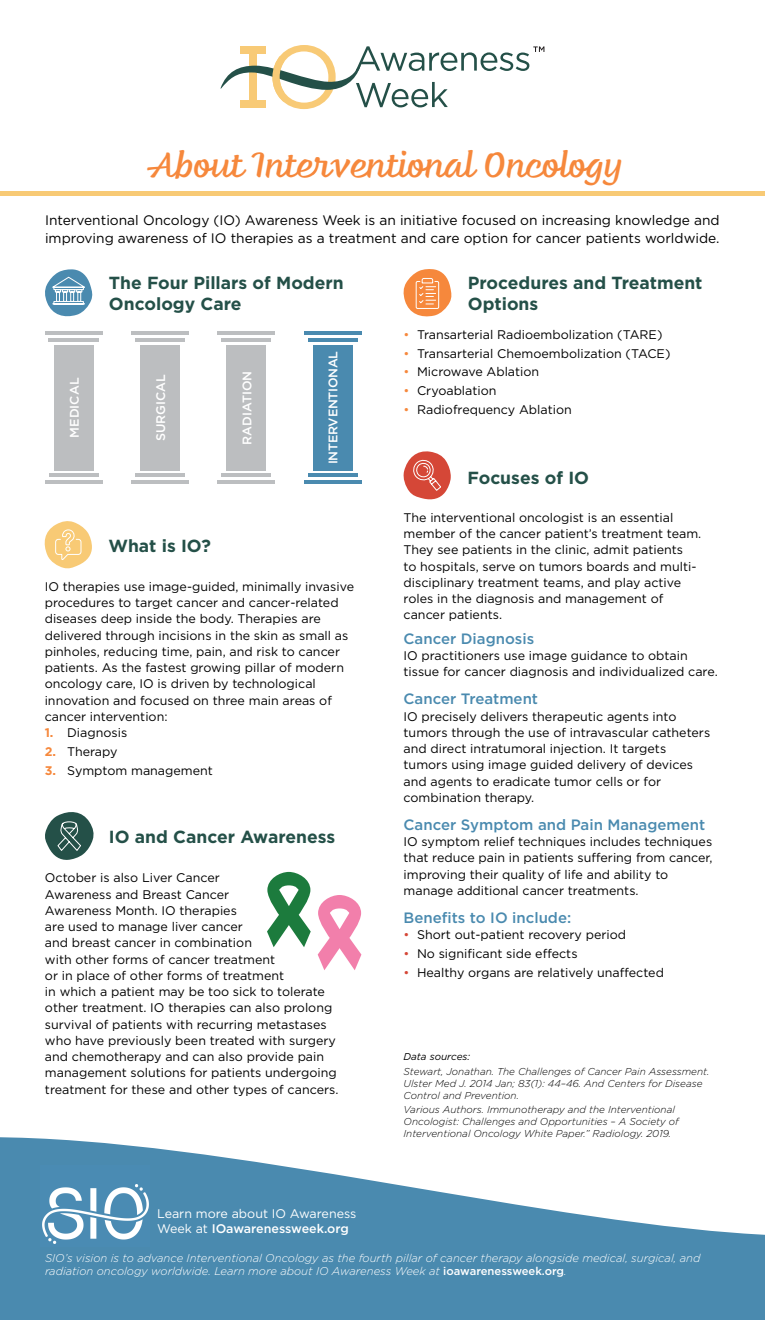
<style>
.page{position:relative;width:765px;height:1320px;background:#fff}
.page>*{position:absolute;margin:0;border:0;box-sizing:border-box;transform-origin:0 0}
.t1{font:35px "Feltro";color:#f6883c}
.t2{font:700 17.5px/21px "Gotham";color:#245048}
.t3{font:500 15px "Gotham";color:#4a8aaf}
.t4{font:13.75px/18.8px "Gotham";color:#000}
.t5{font:12.5px/16.2px "Gotham";color:#000}
.t6{font:12.5px/15px "Gotham";color:#fff}
.t7{font:500 12.5px "Gotham";color:#fff}
.t8{font:500 12.5px "Gotham";letter-spacing:-.02em;color:#fff}
.t9{font:italic 300 11.25px/13.8px "Gotham";color:#fff}
.t10{font:italic 300 10px/12px "Gotham";color:#000}
.t11{font:italic 10px "Gotham";color:#000}
.s1{font-weight:700;color:#f6883c}
.s2{font-weight:500}
.s3{color:#f6883c}
.s4{color:#d54737}
.s5{font-weight:500;font-style:normal}
</style>
<div class="page">
<svg style="left:0;top:1137px;width:765px;height:183px;fill:#4a8aaf"></svg>
<svg style="left:221px;top:45px;width:323px;height:64px"></svg>
<div style="left:0;top:191px;width:765px;height:5px;background:#f8ca75"></div>
<svg style="left:45px;top:269px;width:48px;height:48px"></svg>
<svg style="left:44px;top:521px;width:48px;height:48px"></svg>
<svg style="left:403px;top:451px;width:48px;height:49px"></svg>
<svg style="left:403px;top:269px;width:49px;height:48px"></svg>
<svg style="left:267px;top:872px;width:44px;height:75px"></svg>
<svg style="left:318px;top:895px;width:43px;height:75px"></svg>
<div style="left:54px;top:345px;width:40px;height:126px;background:#bcbec0"></div>
<hr style="left:45px;top:332px;width:58px;height:3px;background:#bcbec0">
<hr style="left:49px;top:338px;width:50px;height:4px;background:#bcbec0">
<hr style="left:45px;top:480px;width:57px;height:4px;background:#bcbec0">
<hr style="left:49px;top:473px;width:50px;height:4px;background:#bcbec0">
<div style="left:140px;top:345px;width:40px;height:126px;background:#bcbec0"></div>
<hr style="left:131px;top:332px;width:58px;height:3px;background:#bcbec0">
<hr style="left:135px;top:338px;width:50px;height:4px;background:#bcbec0">
<hr style="left:131px;top:480px;width:58px;height:4px;background:#bcbec0">
<hr style="left:135px;top:473px;width:50px;height:4px;background:#bcbec0">
<div style="left:227px;top:345px;width:39px;height:126px;background:#bcbec0"></div>
<hr style="left:218px;top:332px;width:57px;height:3px;background:#bcbec0">
<hr style="left:221px;top:338px;width:50px;height:4px;background:#bcbec0">
<hr style="left:218px;top:480px;width:57px;height:4px;background:#bcbec0">
<hr style="left:221px;top:473px;width:50px;height:4px;background:#bcbec0">
<div style="left:313px;top:345px;width:39px;height:126px;background:#4a8aaf"></div>
<hr style="left:304px;top:332px;width:57px;height:3px;background:#4a8aaf">
<hr style="left:308px;top:338px;width:50px;height:4px;background:#4a8aaf">
<hr style="left:304px;top:480px;width:57px;height:4px;background:#4a8aaf">
<hr style="left:308px;top:473px;width:50px;height:4px;background:#4a8aaf">
<svg style="left:45px;top:812px;width:49px;height:48px"></svg>
<div style="left:41px;top:1165px;width:108px;height:82px;background:#4a8bb3"></div>
<img style="left:43px;top:1184px;width:105px;height:59px">
<h1 class="t1" style="left:147px;top:141px;width:476px">About Interventional Oncology</h1>
<p class="t4" style="left:45px;top:210px;width:676px">Interventional Oncology (IO) Awareness Week is an initiative focused on increasing knowledge and improving awareness of IO therapies as a treatment and care option for cancer patients worldwide.</p>
<h2 class="t2" style="left:109px;top:272px;width:236px">The Four Pillars of Modern<br>Oncology Care</h2>
<h2 class="t2" style="left:468px;top:272px;width:236px">Procedures and Treatment<br>Options</h2>
<p class="t7" style="left:66px;top:438px;width:61px;rotate:-90deg">MEDICAL</p>
<p class="t7" style="left:152px;top:441px;width:69px;rotate:-90deg">SURGICAL</p>
<p class="t7" style="left:239px;top:445px;width:75px;rotate:-90deg">RADIATION</p>
<p class="t8" style="left:325px;top:464px;width:115px;rotate:-90deg">INTERVENTIONAL</p>
<h2 class="t2" style="left:109px;top:535px;width:104px">What is IO?</h2>
<p class="t5" style="left:45px;top:578px;width:311px">IO therapies use image-guided, minimally invasive procedures to target cancer and cancer-related diseases deep inside the body. Therapies are delivered through incisions in the skin as small as pinholes, reducing time, pain, and risk to cancer patients. As the fastest growing pillar of modern oncology care, IO is driven by technological innovation and focused on three main areas of cancer intervention:</p>
<p class="t5" style="left:45px;top:724px;width:84px"><span class="s1">1.</span> Diagnosis</p>
<p class="t5" style="left:45px;top:743px;width:74px"><span class="s1">2.</span> Therapy</p>
<p class="t5" style="left:45px;top:762px;width:170px"><span class="s1">3.</span> Symptom management</p>
<h2 class="t2" style="left:109px;top:826px;width:228px">IO and Cancer Awareness</h2>
<p class="t5" style="left:45px;top:870px;width:295px">October is also Liver Cancer<br>Awareness and Breast Cancer<br>Awareness Month. IO therapies<br>are used to manage liver cancer<br>and breast cancer in combination<br>with other forms of cancer treatment<br>or in place of other forms of treatment<br>in which a patient may be too sick to tolerate other treatment. IO therapies can also prolong survival of patients with recurring metastases who have previously been treated with surgery and chemotherapy and can also provide pain management solutions for patients undergoing treatment for these and other types of cancers.</p>
<p class="t6" style="left:157px;top:1205px;width:201px">Learn more about IO Awareness<br>Week at <span class="s2">IOawarenessweek.org</span></p>
<p class="t5" style="left:404px;top:326px;width:260px"><span class="s3">•</span> Transarterial Radioembolization (TARE)</p>
<p class="t5" style="left:404px;top:345px;width:268px"><span class="s3">•</span> Transarterial Chemoembolization (TACE)</p>
<p class="t5" style="left:404px;top:364px;width:137px"><span class="s3">•</span> Microwave Ablation</p>
<p class="t5" style="left:404px;top:382px;width:94px"><span class="s3">•</span> Cryoablation</p>
<p class="t5" style="left:404px;top:401px;width:170px"><span class="s3">•</span> Radiofrequency Ablation</p>
<h2 class="t2" style="left:468px;top:467px;width:123px">Focuses of IO</h2>
<p class="t5" style="left:404px;top:509px;width:299px">The interventional oncologist is an essential member of the cancer patient’s treatment team.<br>They see patients in the clinic, admit patients<br>to hospitals, serve on tumors boards and multi&shy;disciplinary treatment teams, and play active roles in the diagnosis and management of cancer patients.</p>
<p class="t3" style="left:404px;top:629px;width:132px">Cancer Diagnosis</p>
<p class="t5" style="left:404px;top:647px;width:316px">IO practitioners use image guidance to obtain tissue for cancer diagnosis and individualized care.</p>
<p class="t3" style="left:404px;top:689px;width:136px">Cancer Treatment</p>
<p class="t5" style="left:404px;top:708px;width:308px">IO precisely delivers therapeutic agents into tumors through the use of intravascular catheters and direct intratumoral injection. It targets tumors using image guided delivery of devices and agents to eradicate tumor cells or for combination therapy.</p>
<p class="t3" style="left:404px;top:815px;width:303px">Cancer Symptom and Pain Management</p>
<p class="t5" style="left:404px;top:833px;width:310px">IO symptom relief techniques includes techniques that reduce pain in patients suffering from cancer, improving their quality of life and ability to manage additional cancer treatments.</p>
<p class="t3" style="left:404px;top:908px;width:169px">Benefits to IO include:</p>
<p class="t5" style="left:404px;top:926px;width:224px"><span class="s4">•</span> Short out-patient recovery period</p>
<p class="t5" style="left:404px;top:945px;width:175px"><span class="s4">•</span> No significant side effects</p>
<p class="t5" style="left:404px;top:964px;width:262px"><span class="s4">•</span> Healthy organs are relatively unaffected</p>
<p class="t11" style="left:404px;top:1050px;width:68px">Data sources:</p>
<p class="t10" style="left:404px;top:1065px;width:307px">Stewart, Jonathan. The Challenges of Cancer Pain Assessment.<br>Ulster Med J. 2014 Jan; 83(1): 44–46. And Centers for Disease<br>Control and Prevention.</p>
<p class="t10" style="left:404px;top:1103px;width:277px">Various Authors. Immunotherapy and the Interventional<br>Oncologist: Challenges and Opportunities – A Society of<br>Interventional Oncology White Paper.” Radiology. 2019.</p>
<p class="t9" style="left:45px;top:1250px;width:657px">SIO’s vision is to advance Interventional Oncology as the fourth pillar of cancer therapy alongside medical, surgical, and radiation oncology worldwide. Learn more about IO Awareness Week at <span class="s5">ioawarenessweek.org</span>.</p>
</div>
